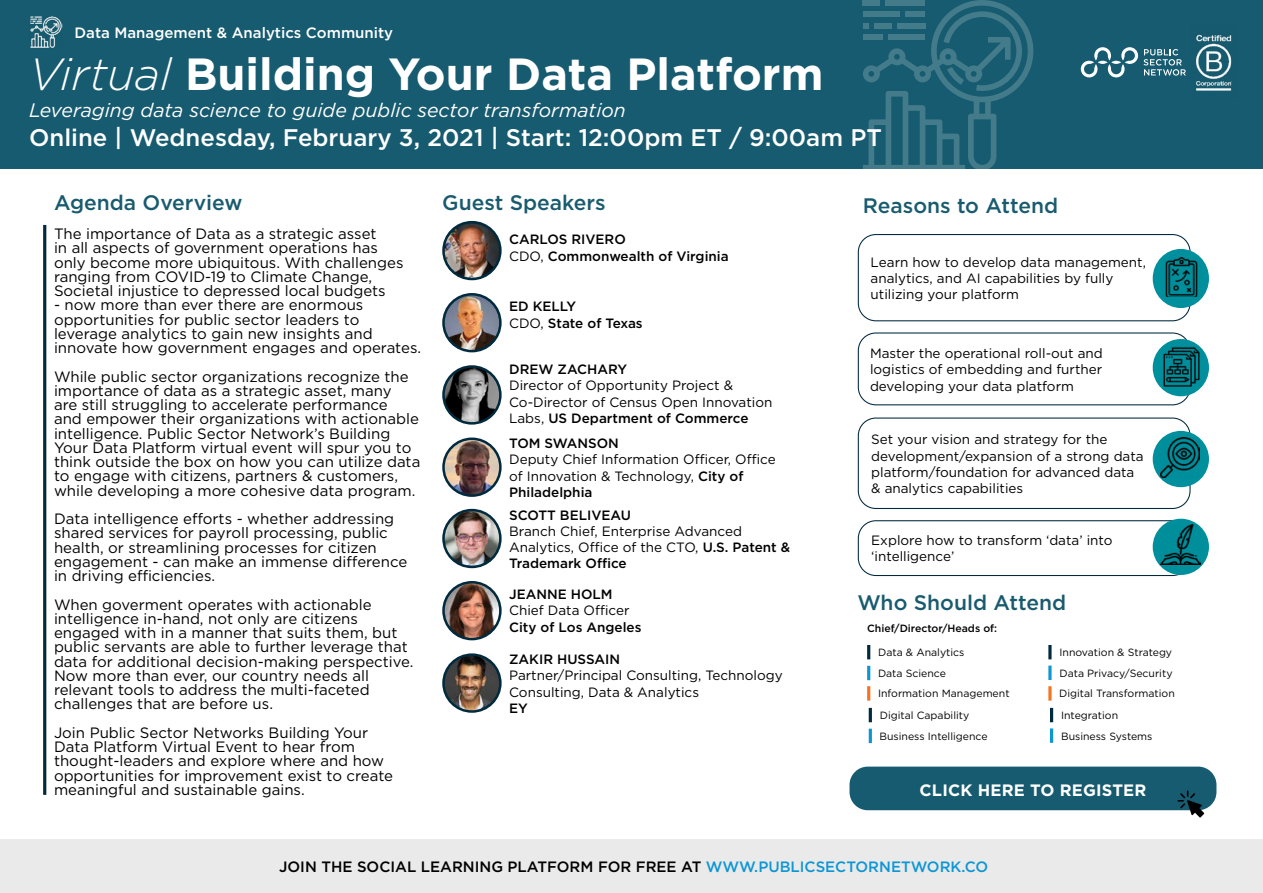
<style>
.page{position:relative;width:1263px;height:893px;background:#fff}
.page>*{position:absolute;margin:0;border:0;box-sizing:border-box;transform-origin:0 0}
.t1{font:700 45px "Gotham";color:#fff}
.t2{font:500 24px "Gotham";color:#fff}
.t3{font:500 21px "Gotham";color:#195b6e}
.t4{font:italic 19.5px "Gotham";color:#fff}
.t5{font:700 16.5px "Gotham";letter-spacing:.01em;color:#fff}
.t6{font:15px/14.2px "Gotham";color:#000}
.t7{font:500 15px "Gotham";color:#000}
.t8{font:500 15px "Gotham";color:#fff}
.t9{font:13.5px/16.2px "Gotham";color:#000}
.t10{font:500 13.5px/16.2px "Gotham";color:#000}
.t11{font:10.5px "Gotham";color:#000}
.t12{font:500 10.5px "Gotham";color:#000}
.s1{font-weight:300;font-style:italic}
.s2{font-weight:400}
.s3{font-weight:500}
.s4{color:#0d96d4}
</style>
<div class="page">
<div style="left:0;top:0;width:1263px;height:169px;background:#165b6f"></div>
<svg style="left:1081px;top:47px;width:104px;height:30px"></svg>
<hr style="left:43px;top:225px;width:3px;height:570px;background:#002a3d">
<img style="left:1196px;top:34px;width:36px;height:57px">
<div style="left:849px;top:767px;width:367px;height:43px;background:#165b6f;border-radius:18px"></div>
<svg style="left:1177px;top:790px;width:27px;height:28px"></svg>
<hr style="left:867px;top:645px;width:3px;height:14px;background:#002a3d">
<hr style="left:1048px;top:645px;width:3px;height:14px;background:#002a3d">
<hr style="left:867px;top:666px;width:3px;height:14px;background:#0d96d4">
<hr style="left:1048px;top:666px;width:3px;height:14px;background:#0d96d4">
<hr style="left:867px;top:686px;width:3px;height:15px;background:#f47421">
<hr style="left:1048px;top:686px;width:3px;height:15px;background:#f47421">
<hr style="left:869px;top:708px;width:3px;height:14px;background:#002a3d">
<hr style="left:1050px;top:708px;width:3px;height:14px;background:#002a3d">
<hr style="left:869px;top:729px;width:3px;height:14px;background:#0d96d4">
<hr style="left:1050px;top:728px;width:3px;height:15px;background:#0d96d4">
<img style="left:30px;top:16px;width:32px;height:32px">
<div style="left:858px;top:234px;width:332px;height:87px;border:1px solid #00293d;border-radius:18px"></div>
<div style="left:1153px;top:249px;width:56px;height:59px;background:#008f9c;border-radius:50%"></div>
<img style="left:1165px;top:258px;width:33px;height:38px">
<div style="left:858px;top:520px;width:332px;height:56px;border:1px solid #00293d;border-radius:18px"></div>
<div style="left:1153px;top:519px;width:56px;height:56px;background:#008f9c;border-radius:50%"></div>
<div style="left:858px;top:332px;width:332px;height:73px;border:1px solid #00293d;border-radius:18px"></div>
<div style="left:1153px;top:339px;width:56px;height:57px;background:#008f9c;border-radius:50%"></div>
<img style="left:1161px;top:346px;width:40px;height:40px">
<div style="left:858px;top:418px;width:332px;height:91px;border:1px solid #00293d;border-radius:18px"></div>
<div style="left:1153px;top:431px;width:56px;height:56px;background:#008f9c;border-radius:50%"></div>
<img style="left:1160px;top:437px;width:40px;height:40px">
<img style="left:443px;top:222px;width:57px;height:57px;border-radius:28px">
<div style="left:442px;top:221px;width:60px;height:59px;border:3px solid #002a3d;border-radius:50%"></div>
<img style="left:443px;top:294px;width:57px;height:57px;border-radius:28px">
<div style="left:442px;top:293px;width:60px;height:59px;border:3px solid #002a3d;border-radius:50%"></div>
<img style="left:443px;top:366px;width:57px;height:57px;border-radius:28px">
<div style="left:442px;top:365px;width:60px;height:60px;border:3px solid #002a3d;border-radius:50%"></div>
<img style="left:443px;top:439px;width:57px;height:57px;border-radius:28px">
<div style="left:442px;top:437px;width:60px;height:60px;border:3px solid #002a3d;border-radius:50%"></div>
<img style="left:1160px;top:524px;width:41px;height:41px">
<div style="left:0;top:840px;width:1263px;height:53px;background:#eaeaea"></div>
<img style="left:443px;top:510px;width:57px;height:57px;border-radius:28px">
<div style="left:442px;top:509px;width:60px;height:59px;border:3px solid #002a3d;border-radius:50%"></div>
<img style="left:443px;top:655px;width:57px;height:56px;border-radius:28px">
<div style="left:442px;top:653px;width:60px;height:60px;border:3px solid #002a3d;border-radius:50%"></div>
<img style="left:443px;top:582px;width:57px;height:57px;border-radius:28px">
<div style="left:442px;top:581px;width:60px;height:59px;border:3px solid #002a3d;border-radius:50%"></div>
<svg style="left:863px;top:0;width:170px;height:169px"></svg>
<p class="t8" style="left:75px;top:23px;width:320px">Data Management &amp; Analytics Community</p>
<h1 class="t1" style="left:29px;top:44px;width:796px"><span class="s1">Virtual</span> Building Your Data Platform</h1>
<h3 class="t4" style="left:29px;top:98px;width:598px">Leveraging data science to guide public sector transformation</h3>
<h2 class="t2" style="left:29px;top:122px;width:854px">Online | Wednesday, February 3, 2021 | Start: 12:00pm ET / 9:00am PT</h2>
<h3 class="t3" style="left:54px;top:189px;width:190px">Agenda Overview</h3>
<p class="t6" style="left:54px;top:226px;width:351px">The importance of Data as a strategic asset<br>in all aspects of government operations has only become more ubiquitous. With challenges ranging from COVID-19 to Climate Change, Societal injustice to depressed local budgets</p>
<p class="t6" style="left:54px;top:298px;width:369px">- now more than ever there are enormous opportunities for public sector leaders to leverage analytics to gain new insights and innovate how government engages and operates.</p>
<p class="t6" style="left:54px;top:369px;width:368px">While public sector organizations recognize the importance of data as a strategic asset, many<br>are still struggling to accelerate performance<br>and empower their organizations with actionable intelligence. Public Sector Network’s Building Your Data Platform virtual event will spur you to think outside the box on how you can utilize data to engage with citizens, partners &amp; customers, while developing a more cohesive data program.</p>
<p class="t6" style="left:54px;top:511px;width:355px">Data intelligence efforts - whether addressing shared services for payroll processing, public health, or streamlining processes for citizen engagement - can make an immense difference in driving efficiencies.</p>
<p class="t6" style="left:54px;top:597px;width:361px">When goverment operates with actionable intelligence in-hand, not only are citizens engaged with in a manner that suits them, but public servants are able to further leverage that data for additional decision-making perspective.<br>Now more than ever, our country needs all relevant tools to address the multi-faceted challenges that are before us.</p>
<p class="t6" style="left:54px;top:725px;width:341px">Join Public Sector Networks Building Your Data Platform Virtual Event to hear from thought-leaders and explore where and how opportunities for improvement exist to create meaningful and sustainable gains.</p>
<h3 class="t3" style="left:442px;top:189px;width:165px">Guest Speakers</h3>
<h3 class="t3" style="left:863px;top:192px;width:197px">Reasons to Attend</h3>
<p class="t10" style="left:509px;top:231px;width:221px">CARLOS RIVERO<br><span class="s2">CDO,</span> Commonwealth of Virginia</p>
<p class="t10" style="left:509px;top:298px;width:135px">ED KELLY<br><span class="s2">CDO,</span> State of Texas</p>
<p class="t10" style="left:509px;top:361px;width:120px">DREW ZACHARY</p>
<p class="t9" style="left:509px;top:377px;width:265px">Director of Opportunity Project &amp;<br>Co-Director of Census Open Innovation<br>Labs, <span class="s3">US Department of Commerce</span></p>
<p class="t10" style="left:509px;top:435px;width:111px">TOM SWANSON</p>
<p class="t9" style="left:509px;top:451px;width:268px">Deputy Chief Information Officer, Office of Innovation &amp; Technology, <span class="s3">City of<br>Philadelphia</span></p>
<p class="t10" style="left:509px;top:507px;width:123px">SCOTT BELIVEAU</p>
<p class="t9" style="left:509px;top:523px;width:283px">Branch Chief, Enterprise Advanced<br>Analytics, Office of the CTO, <span class="s3">U.S. Patent &amp;<br>Trademark Office</span></p>
<p class="t10" style="left:509px;top:586px;width:105px">JEANNE HOLM</p>
<p class="t9" style="left:509px;top:602px;width:122px">Chief Data Officer</p>
<p class="t10" style="left:509px;top:618px;width:134px">City of Los Angeles</p>
<p class="t10" style="left:509px;top:651px;width:113px">ZAKIR HUSSAIN</p>
<p class="t9" style="left:509px;top:667px;width:275px">Partner/Principal Consulting, Technology<br>Consulting, Data &amp; Analytics</p>
<p class="t10" style="left:509px;top:700px;width:20px">EY</p>
<p class="t9" style="left:871px;top:254px;width:277px">Learn how to develop data management, analytics, and AI capabilities by fully utilizing your platform</p>
<p class="t9" style="left:870px;top:345px;width:234px;text-align:justify">Master the operational roll-out and logistics of embedding and further developing your data platform</p>
<p class="t9" style="left:871px;top:431px;width:274px">Set your vision and strategy for the development/expansion of a strong data platform/foundation for advanced data &amp; analytics capabilities</p>
<p class="t9" style="left:871px;top:531px;width:243px">Explore how to transform ‘data’ into ‘intelligence’</p>
<h3 class="t3" style="left:857px;top:589px;width:210px">Who Should Attend</h3>
<p class="t12" style="left:867px;top:621px;width:132px">Chief/Director/Heads of:</p>
<p class="t11" style="left:878px;top:645px;width:88px">Data &amp; Analytics</p>
<p class="t11" style="left:878px;top:667px;width:69px">Data Science</p>
<p class="t11" style="left:1059px;top:645px;width:114px">Innovation &amp; Strategy</p>
<p class="t11" style="left:1059px;top:666px;width:115px">Data Privacy/Security</p>
<p class="t11" style="left:878px;top:686px;width:133px">Information Management</p>
<p class="t11" style="left:1059px;top:686px;width:117px">Digital Transformation</p>
<p class="t11" style="left:880px;top:708px;width:91px">Digital Capability</p>
<p class="t11" style="left:879px;top:730px;width:110px">Business Intelligence</p>
<p class="t11" style="left:1061px;top:708px;width:59px">Integration</p>
<p class="t11" style="left:1061px;top:729px;width:93px">Business Systems</p>
<p class="t5" style="left:920px;top:779px;width:228px">CLICK HERE TO REGISTER</p>
<p class="t7" style="left:279px;top:857px;width:711px">JOIN THE SOCIAL LEARNING PLATFORM FOR FREE AT <span class="s4">WWW.PUBLICSECTORNETWORK.CO</span></p>
</div>
